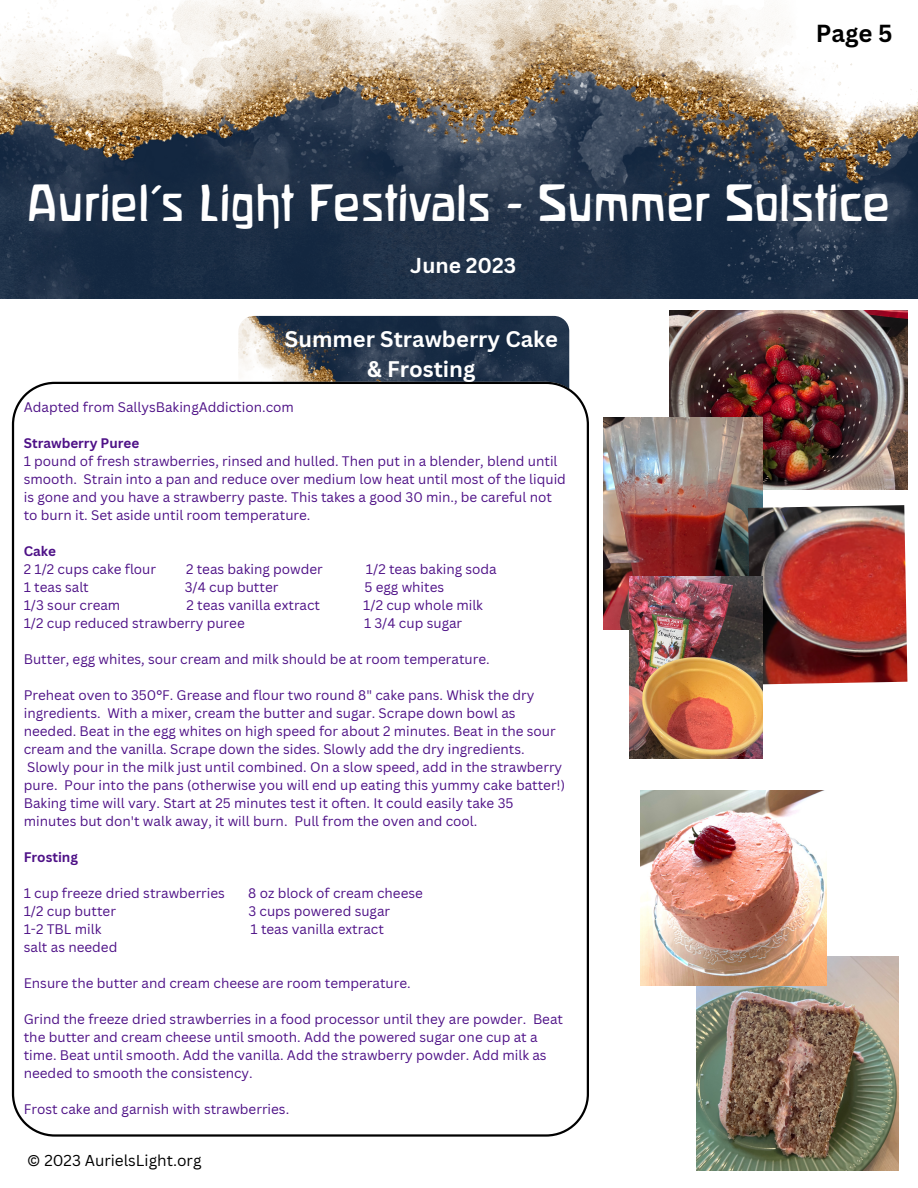
<style>
.page{position:relative;width:918px;height:1188px;background:#fff}
.page>*{position:absolute;margin:0;border:0;box-sizing:border-box;transform-origin:0 0}
.t1{font:45.9px "Waldorfschrift";color:#fff}
.t2{font:700 24px "Canva Sans";color:#000}
.t3{font:700 21.9px "Canva Sans";color:#fff}
.t4{font:700 21px "Canva Sans";color:#fff}
.t5{font:15.45px "Canva Sans";color:#000}
.t6{font:13.5px/18px "Canva Sans";color:#4e1187}
.t7{font:700 13.5px "Canva Sans";color:#4e1187}
</style>
<div class="page">
<img style="left:0;top:0;width:918px;height:298px">
<img style="left:238px;top:316px;width:331px;height:186px;border-radius:15px">
<svg style="left:12px;top:382px;width:577px;height:755px"></svg>
<img style="left:669px;top:310px;width:239px;height:179px">
<img style="left:603px;top:417px;width:160px;height:213px">
<img style="left:748px;top:505px;width:159px;height:180px">
<img style="left:630px;top:577px;width:132px;height:182px">
<img style="left:696px;top:957px;width:203px;height:214px">
<img style="left:641px;top:791px;width:186px;height:194px">
<p class="t2" style="left:816px;top:17px;width:78px">Page 5</p>
<p class="t1" style="left:27px;top:187px;width:865px">Auriel's Light Festivals - Summer Solstice</p>
<p class="t4" style="left:410px;top:250px;width:108px">June 2023</p>
<p class="t3" style="left:285px;top:323px;width:275px">Summer Strawberry Cake</p>
<p class="t3" style="left:367px;top:354px;width:110px">&amp; Frosting</p>
<p class="t6" style="left:24px;top:398px;width:272px">Adapted from SallysBakingAddiction.com</p>
<p class="t7" style="left:24px;top:433px;width:117px">Strawberry Puree</p>
<p class="t6" style="left:24px;top:452px;width:544px">1 pound of fresh strawberries, rinsed and hulled. Then put in a blender, blend until smooth. Strain into a pan and reduce over medium low heat until most of the liquid is gone and you have a strawberry paste. This takes a good 30 min., be careful not to burn it. Set aside until room temperature.</p>
<p class="t7" style="left:24px;top:541px;width:34px">Cake</p>
<p class="t6" style="left:24px;top:560px;width:134px">2 1/2 cups cake flour</p>
<p class="t6" style="left:186px;top:560px;width:138px">2 teas baking powder</p>
<p class="t6" style="left:366px;top:560px;width:132px">1/2 teas baking soda</p>
<p class="t6" style="left:24px;top:578px;width:67px">1 teas salt</p>
<p class="t6" style="left:185px;top:578px;width:95px">3/4 cup butter</p>
<p class="t6" style="left:364px;top:578px;width:81px">5 egg whites</p>
<p class="t6" style="left:24px;top:596px;width:98px">1/3 sour cream</p>
<p class="t6" style="left:187px;top:596px;width:135px">2 teas vanilla extract</p>
<p class="t6" style="left:363px;top:596px;width:121px">1/2 cup whole milk</p>
<p class="t6" style="left:24px;top:614px;width:222px">1/2 cup reduced strawberry puree</p>
<p class="t6" style="left:364px;top:614px;width:100px">1 3/4 cup sugar</p>
<p class="t6" style="left:24px;top:650px;width:468px">Butter, egg whites, sour cream and milk should be at room temperature.</p>
<p class="t6" style="left:24px;top:686px;width:543px">Preheat oven to 350°F. Grease and flour two round 8" cake pans. Whisk the dry ingredients. With a mixer, cream the butter and sugar. Scrape down bowl as needed. Beat in the egg whites on high speed for about 2 minutes. Beat in the sour cream and the vanilla. Scrape down the sides. Slowly add the dry ingredients.<br>Slowly pour in the milk just until combined. On a slow speed, add in the strawberry pure. Pour into the pans (otherwise you will end up eating this yummy cake batter!)<br>Baking time will vary. Start at 25 minutes test it often. It could easily take 35 minutes but don't walk away, it will burn. Pull from the oven and cool.</p>
<p class="t7" style="left:24px;top:847px;width:56px">Frosting</p>
<p class="t6" style="left:24px;top:884px;width:203px">1 cup freeze dried strawberries</p>
<p class="t6" style="left:248px;top:884px;width:176px">8 oz block of cream cheese</p>
<p class="t6" style="left:24px;top:902px;width:94px">1/2 cup butter</p>
<p class="t6" style="left:248px;top:902px;width:143px">3 cups powered sugar</p>
<p class="t6" style="left:24px;top:920px;width:79px">1-2 TBL milk</p>
<p class="t6" style="left:251px;top:920px;width:135px">1 teas vanilla extract</p>
<p class="t6" style="left:24px;top:938px;width:95px">salt as needed</p>
<p class="t6" style="left:24px;top:974px;width:388px">Ensure the butter and cream cheese are room temperature.</p>
<p class="t6" style="left:24px;top:1010px;width:541px">Grind the freeze dried strawberries in a food processor until they are powder. Beat the butter and cream cheese until smooth. Add the powered sugar one cup at a time. Beat until smooth. Add the vanilla. Add the strawberry powder. Add milk as needed to smooth the consistency.</p>
<p class="t6" style="left:24px;top:1100px;width:267px">Frost cake and garnish with strawberries.</p>
<p class="t5" style="left:27px;top:1150px;width:176px">© 2023 AurielsLight.org</p>
</div>
